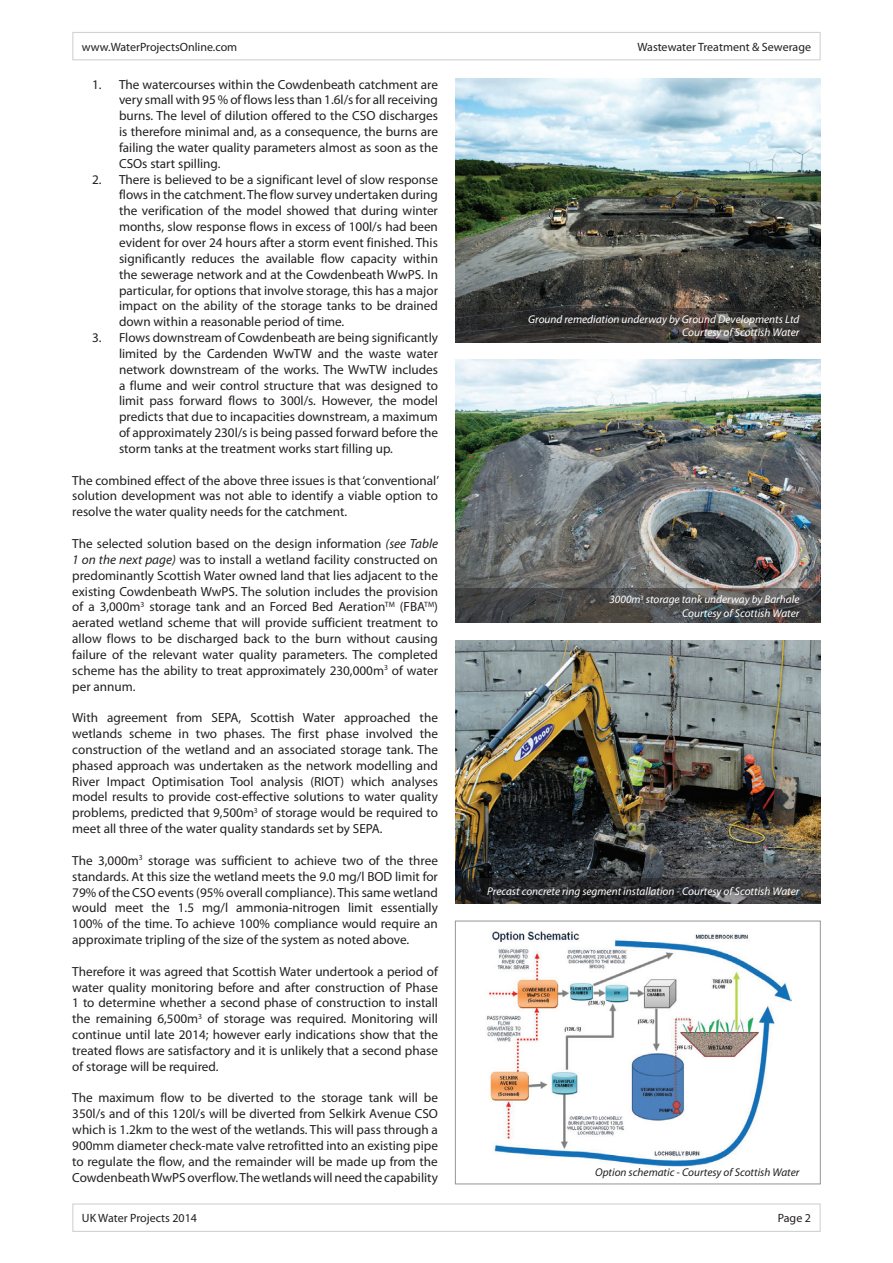
<style>
.page{position:relative;width:893px;height:1263px;background:#fff}
.page>*{position:absolute;margin:0;border:0;box-sizing:border-box;transform-origin:0 0}
.t1{font:13.2px/15.9px "Myriad Pro";color:#231f20;text-align:justify}
.t2{font:12px "Myriad Pro";color:#231f20}
.t3{font:italic 11.25px/13.5px "Myriad Pro";color:#fff;text-align:right}
.t4{font:italic 11.25px "Myriad Pro";color:#231f20}
.s1{font-style:italic}
</style>
<div class="page">
<div style="left:72px;top:32px;width:749px;height:28px;border:1px solid #d1d2d4"></div>
<div style="left:72px;top:1203px;width:749px;height:29px;border:1px solid #d1d2d4"></div>
<img style="left:455px;top:79px;width:366px;height:229px">
<svg style="left:455px;top:308px;width:366px;height:34px;background:#393634"></svg>
<img style="left:455px;top:359px;width:366px;height:230px">
<svg style="left:455px;top:589px;width:366px;height:34px;background:#4a4a4a"></svg>
<img style="left:455px;top:640px;width:366px;height:238px">
<svg style="left:455px;top:878px;width:366px;height:26px;background:#313133"></svg>
<img style="left:486px;top:931px;width:305px;height:236px">
<div style="left:455px;top:921px;width:366px;height:263px;border:1px solid #939598"></div>
<p class="t2" style="left:82px;top:39px;width:157px">www.WaterProjectsOnline.com</p>
<p class="t2" style="left:637px;top:39px;width:175px">Wastewater Treatment &amp; Sewerage</p>
<p class="t1" style="left:119px;top:76px;width:320px;text-indent:-27px">1. The watercourses within the Cowdenbeath catchment are very small with 95 % of flows less than 1.6l/s for all receiving burns. The level of dilution offered to the CSO discharges is therefore minimal and, as a consequence, the burns are failing the water quality parameters almost as soon as the CSOs start spilling.</p>
<p class="t1" style="left:119px;top:171px;width:320px;text-indent:-27px">2. There is believed to be a significant level of slow response flows in the catchment. The flow survey undertaken during the verification of the model showed that during winter months, slow response flows in excess of 100l/s had been evident for over 24 hours after a storm event finished. This significantly reduces the available flow capacity within the sewerage network and at the Cowdenbeath WwPS. In particular, for options that involve storage, this has a major impact on the ability of the storage tanks to be drained down within a reasonable period of time.</p>
<p class="t1" style="left:119px;top:329px;width:320px;text-indent:-27px">3. Flows downstream of Cowdenbeath are being significantly limited by the Cardenden WwTW and the waste water network downstream of the works. The WwTW includes a flume and weir control structure that was designed to limit pass forward flows to 300l/s. However, the model predicts that due to incapacities downstream, a maximum of approximately 230l/s is being passed forward before the storm tanks at the treatment works start filling up.</p>
<p class="t1" style="left:72px;top:472px;width:368px">The combined effect of the above three issues is that ‘conventional’ solution development was not able to identify a viable option to resolve the water quality needs for the catchment.</p>
<p class="t1" style="left:72px;top:535px;width:367px">The selected solution based on the design information <span class="s1">(see Table 1 on the next page)</span> was to install a wetland facility constructed on predominantly Scottish Water owned land that lies adjacent to the existing Cowdenbeath WwPS. The solution includes the provision of a 3,000m<sup>3</sup> storage tank and an Forced Bed Aeration<sup>TM</sup> (FBA<sup>TM</sup>) aerated wetland scheme that will provide sufficient treatment to allow flows to be discharged back to the burn without causing failure of the relevant water quality parameters. The completed scheme has the ability to treat approximately 230,000m<sup>3</sup> of water per annum.</p>
<p class="t1" style="left:72px;top:710px;width:367px">With agreement from SEPA, Scottish Water approached the wetlands scheme in two phases. The first phase involved the construction of the wetland and an associated storage tank. The phased approach was undertaken as the network modelling and River Impact Optimisation Tool analysis (RIOT) which analyses model results to provide cost-effective solutions to water quality problems, predicted that 9,500m<sup>3</sup> of storage would be required to meet all three of the water quality standards set by SEPA.</p>
<p class="t1" style="left:72px;top:852px;width:367px">The 3,000m<sup>3</sup> storage was sufficient to achieve two of the three standards. At this size the wetland meets the 9.0 mg/l BOD limit for 79% of the CSO events (95% overall compliance). This same wetland would meet the 1.5 mg/l ammonia-nitrogen limit essentially 100% of the time. To achieve 100% compliance would require an approximate tripling of the size of the system as noted above.</p>
<p class="t1" style="left:72px;top:963px;width:367px">Therefore it was agreed that Scottish Water undertook a period of water quality monitoring before and after construction of Phase 1 to determine whether a second phase of construction to install the remaining 6,500m<sup>3</sup> of storage was required. Monitoring will continue until late 2014; however early indications show that the treated flows are satisfactory and it is unlikely that a second phase of storage will be required.</p>
<p class="t1" style="left:72px;top:1090px;width:367px">The maximum flow to be diverted to the storage tank will be 350l/s and of this 120l/s will be diverted from Selkirk Avenue CSO which is 1.2km to the west of the wetlands. This will pass through a 900mm diameter check-mate valve retrofitted into an existing pipe to regulate the flow, and the remainder will be made up from the Cowdenbeath WwPS overflow. The wetlands will need the capability</p>
<p class="t3" style="left:528px;top:312px;width:273px">Ground remediation underway by Ground Developments Ltd<br>Courtesy of Scottish Water</p>
<p class="t3" style="left:609px;top:593px;width:191px">3000m<sup>3</sup> storage tank underway by Barhale<br>Courtesy of Scottish Water</p>
<p class="t3" style="left:487px;top:884px;width:314px">Precast concrete ring segment installation - Courtesy of Scottish Water</p>
<p class="t4" style="left:595px;top:1165px;width:206px">Option schematic - Courtesy of Scottish Water</p>
<p class="t2" style="left:82px;top:1211px;width:117px">UK Water Projects 2014</p>
<p class="t2" style="left:778px;top:1211px;width:35px">Page 2</p>
</div>
